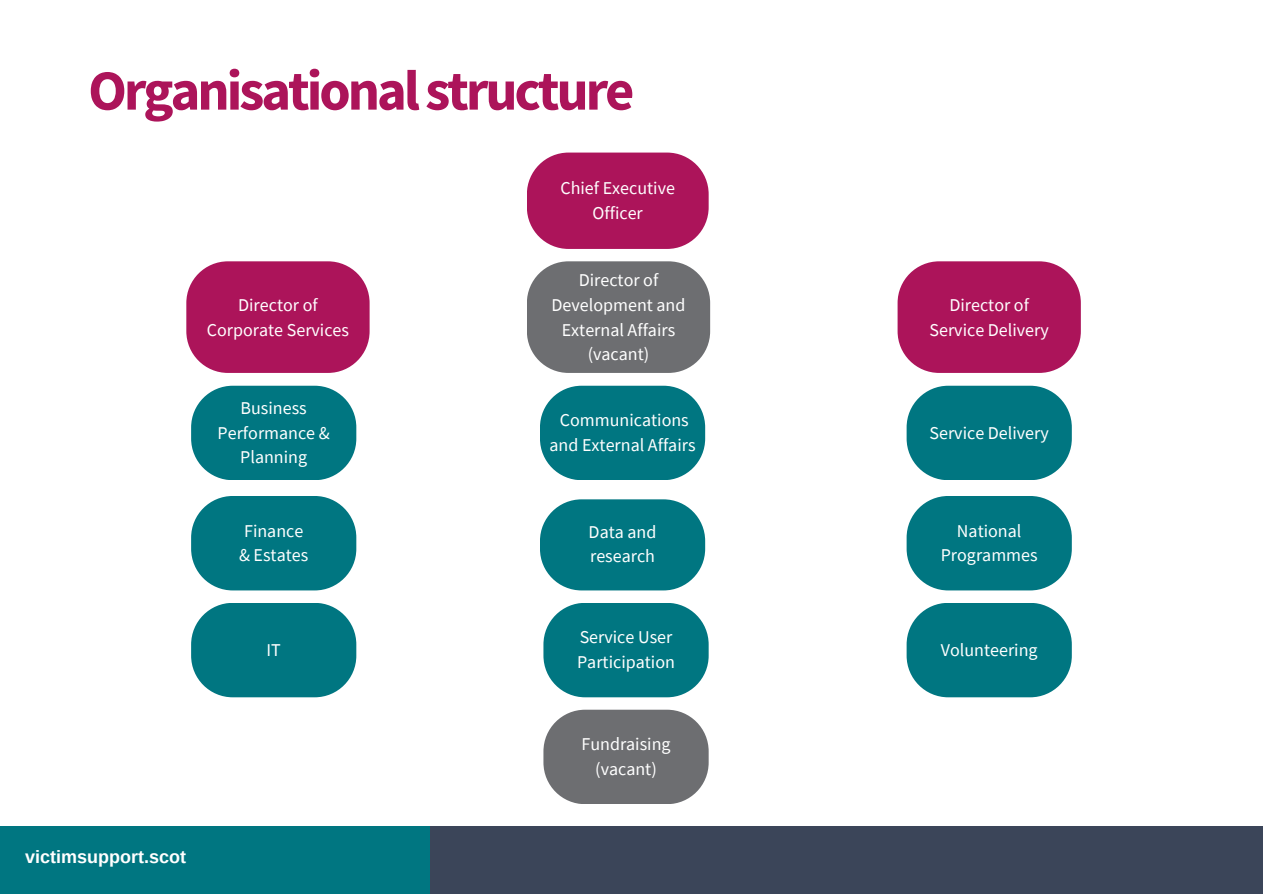
<style>
.page{position:relative;width:1263px;height:894px;background:#fff}
.page>*{position:absolute;margin:0;border:0;box-sizing:border-box;transform-origin:0 0}
.t1{font:700 56.7px "Source Sans Pro";letter-spacing:-.055em;color:#ac145a}
.t2{font:18px/24.8px "Source Sans Pro";color:#fff;text-align:center}
.t3{font:700 18px "Arimo";color:#fff}
</style>
<div class="page">
<div style="left:527px;top:152px;width:182px;height:97px;background:#ac145a;border-radius:42px"></div>
<div style="left:191px;top:385px;width:165px;height:95px;background:#007681;border-radius:42px"></div>
<div style="left:0;top:825px;width:448px;height:68px;background:#007681"></div>
<div style="left:430px;top:825px;width:833px;height:68px;background:#3b4559"></div>
<div style="left:897px;top:261px;width:184px;height:112px;background:#ac145a;border-radius:42px"></div>
<div style="left:191px;top:496px;width:165px;height:94px;background:#007681;border-radius:42px"></div>
<div style="left:191px;top:602px;width:165px;height:95px;background:#007681;border-radius:42px"></div>
<div style="left:540px;top:385px;width:165px;height:95px;background:#007681;border-radius:42px"></div>
<div style="left:907px;top:385px;width:165px;height:95px;background:#007681;border-radius:42px"></div>
<div style="left:907px;top:496px;width:165px;height:94px;background:#007681;border-radius:42px"></div>
<div style="left:907px;top:602px;width:165px;height:95px;background:#007681;border-radius:42px"></div>
<div style="left:540px;top:499px;width:165px;height:91px;background:#007681;border-radius:42px"></div>
<div style="left:543px;top:709px;width:166px;height:95px;background:#6d6e71;border-radius:42px"></div>
<div style="left:186px;top:261px;width:184px;height:112px;background:#ac145a;border-radius:42px"></div>
<div style="left:527px;top:261px;width:183px;height:112px;background:#6d6e71;border-radius:42px"></div>
<div style="left:543px;top:602px;width:166px;height:95px;background:#007681;border-radius:42px"></div>
<p class="t1" style="left:88px;top:54px;width:548px">Organisationalstructure</p>
<p class="t2" style="left:238px;top:292px;width:81px">Director of</p>
<p class="t2" style="left:207px;top:317px;width:144px">Corporate Services</p>
<p class="t2" style="left:218px;top:395px;width:114px">Business<br>Performance &amp;<br>Planning</p>
<p class="t2" style="left:244px;top:517px;width:61px">Finance</p>
<p class="t2" style="left:239px;top:542px;width:71px">&amp; Estates</p>
<p class="t2" style="left:266px;top:636px;width:16px">IT</p>
<p class="t3" style="left:25px;top:846px;width:162px">victimsupport.scot</p>
<h1 class="t2" style="left:560px;top:175px;width:116px">Chief Executive</h1>
<p class="t2" style="left:593px;top:200px;width:52px">Officer</p>
<p class="t2" style="left:551px;top:267px;width:135px">Director of<br>Development and<br>External Affairs (vacant)</p>
<p class="t2" style="left:949px;top:292px;width:81px">Director of</p>
<p class="t2" style="left:929px;top:317px;width:121px">Service Delivery</p>
<p class="t2" style="left:550px;top:407px;width:147px">Communications and External Affairs</p>
<p class="t2" style="left:929px;top:420px;width:121px">Service Delivery</p>
<p class="t2" style="left:589px;top:518px;width:69px">Data and</p>
<p class="t2" style="left:590px;top:543px;width:66px">research</p>
<h3 class="t2" style="left:577px;top:624px;width:99px;text-align:left">Service User<br>Participation</h3>
<p class="t2" style="left:581px;top:731px;width:91px">Fundraising</p>
<h2 class="t2" style="left:595px;top:756px;width:63px">(vacant)</h2>
<p class="t2" style="left:941px;top:517px;width:98px">National<br>Programmes</p>
<p class="t2" style="left:941px;top:636px;width:98px">Volunteering</p>
</div>
